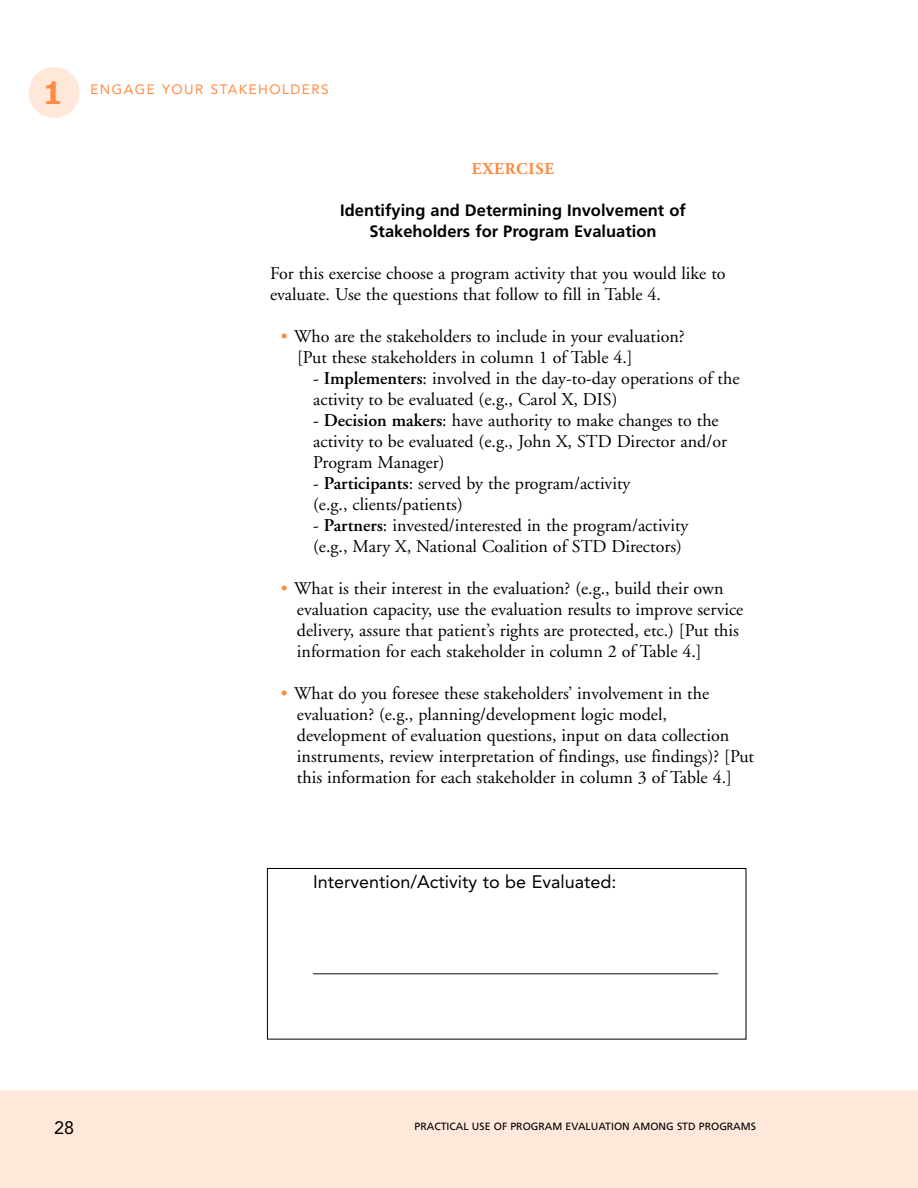
<style>
.page{position:relative;width:918px;height:1188px;background:#fff}
.page>*{position:absolute;margin:0;border:0;box-sizing:border-box;transform-origin:0 0}
.t1{font:700 34.5px "Clarendon T";color:#ff893f}
.t2{font:18px/21px "Adobe Garamond";color:#000}
.t3{font:18px "Avenir";color:#000}
.t4{font:700 16.5px/21px "Frutiger";color:#000;text-align:center}
.t5{font:700 16.5px "Adobe Garamond";letter-spacing:.05em;color:#ff893f}
.t6{font:13.5px "Avenir";letter-spacing:.11em;color:#ff893f}
.t7{font:10.5px "Frutiger";color:#000}
.s1{color:#ff893f}
.s2{font-weight:600}
</style>
<div class="page">
<div style="left:0;top:1090px;width:918px;height:98px;background:#ffe7d9"></div>
<div style="left:29px;top:67px;width:51px;height:51px;background:#ffe7d9;border-radius:50%"></div>
<div style="left:267px;top:868px;width:479px;height:172px;border:1px solid #000"></div>
<h1 class="t1" style="left:43px;top:72px;width:21px">1</h1>
<p class="t6" style="left:90px;top:84px;width:240px">ENGAGE YOUR STAKEHOLDERS</p>
<p class="t5" style="left:472px;top:162px;width:84px">EXERCISE</p>
<p class="t4" style="left:340px;top:201px;width:347px">Identifying and Determining Involvement of<br>Stakeholders for Program Evaluation</p>
<p class="t2" style="left:270px;top:264px;width:457px">For this exercise choose a program activity that you would like to evaluate. Use the questions that follow to fill in Table 4.</p>
<p class="t2" style="left:297px;top:327px;width:389px;text-indent:-16px"><span class="s1">•</span> Who are the stakeholders to include in your evaluation? [Put these stakeholders in column 1 of Table 4.]</p>
<p class="t2" style="left:313px;top:369px;width:428px">- <span class="s2">Implementers</span>: involved in the day-to-day operations of the activity to be evaluated (e.g., Carol X, DIS)</p>
<p class="t2" style="left:313px;top:411px;width:415px">- <span class="s2">Decision makers</span>: have authority to make changes to the activity to be evaluated (e.g., John X, STD Director and/or<br>Program Manager)</p>
<p class="t2" style="left:313px;top:474px;width:319px">- <span class="s2">Participants</span>: served by the program/activity (e.g., clients/patients)</p>
<p class="t2" style="left:313px;top:516px;width:377px">- <span class="s2">Partners</span>: invested/interested in the program/activity (e.g., Mary X, National Coalition of STD Directors)</p>
<p class="t2" style="left:297px;top:579px;width:448px;text-indent:-16px"><span class="s1">•</span> What is their interest in the evaluation? (e.g., build their own evaluation capacity, use the evaluation results to improve service delivery, assure that patient’s rights are protected, etc.) [Put this information for each stakeholder in column 2 of Table 4.]</p>
<p class="t2" style="left:297px;top:684px;width:459px;text-indent:-16px"><span class="s1">•</span> What do you foresee these stakeholders’ involvement in the evaluation? (e.g., planning/development logic model, development of evaluation questions, input on data collection instruments, review interpretation of findings, use findings)? [Put this information for each stakeholder in column 3 of Table 4.]</p>
<p class="t3" style="left:313px;top:874px;width:305px">Intervention/Activity to be Evaluated:</p>
<p class="t3" style="left:54px;top:1120px;width:22px">28</p>
<p class="t2" style="left:313px;top:957px;width:406px">_____________________________________________</p>
<p class="t7" style="left:414px;top:1122px;width:343px">PRACTICAL USE OF PROGRAM EVALUATION AMONG STD PROGRAMS</p>
</div>
